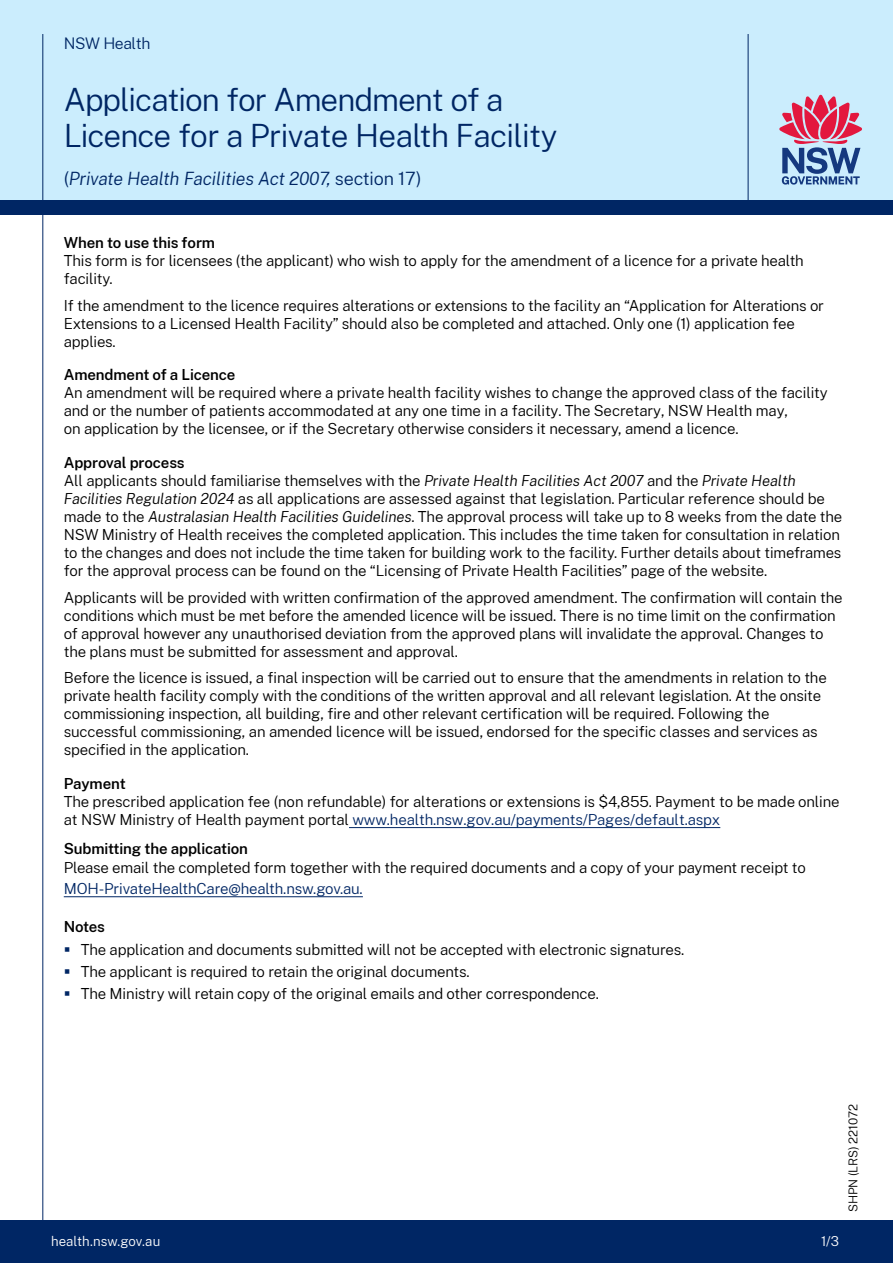
<style>
.page{position:relative;width:893px;height:1263px;background:#fff}
.page>*{position:absolute;margin:0;border:0;box-sizing:border-box;transform-origin:0 0}
.t1{font:300 31.5px/36px "Public Sans";letter-spacing:-.03em;color:#002664}
.t2{font:italic 300 18px "Public Sans";letter-spacing:-.015em;color:#002664}
.t3{font:300 15.75px "Public Sans";letter-spacing:-.03em;color:#002664}
.t4{font:300 15px/18px "Public Sans";letter-spacing:-.01em;color:#000}
.t5{font:600 15px "Public Sans";letter-spacing:-.01em;color:#000}
.t6{font:300 15px "Public Sans";letter-spacing:-.01em;color:#002664}
.t7{font:300 13.5px "Public Sans";letter-spacing:.005em;color:#fff}
.t8{font:300 12px "Public Sans";letter-spacing:-.01em;color:#000}
.s1{font-style:normal}
.s2{font-weight:600}
.s3{font-style:italic}
.s4{color:#002664}
</style>
<div class="page">
<div style="left:0;top:1220px;width:893px;height:43px;background:#002664"></div>
<div style="left:0;top:0;width:893px;height:200px;background:#cbedfd"></div>
<div style="left:0;top:200px;width:893px;height:15px;background:#002664"></div>
<hr style="left:43px;top:34px;width:1px;height:1186px;background:#002664">
<hr style="left:748px;top:34px;width:1px;height:170px;background:#002664">
<svg style="left:779px;top:95px;width:83px;height:90px"></svg>
<hr style="left:64px;top:896px;width:299px;height:1px;background:#002664">
<hr style="left:349px;top:827px;width:371px;height:1px;background:#002664">
<p class="t3" style="left:64px;top:32px;width:88px">NSW Health</p>
<h1 class="t1" style="left:64px;top:80px;width:495px">Application for Amendment of a<br>Licence for a Private Health Facility</h1>
<p class="t2" style="left:64px;top:166px;width:359px"><span class="s1">(</span>Private Health Facilities Act 2007, <span class="s1">section 17)</span></p>
<p class="t5" style="left:64px;top:232px;width:153px">When to use this form</p>
<p class="t4" style="left:64px;top:251px;width:742px">This form is for licensees (the applicant) who wish to apply for the amendment of a licence for a private health facility.</p>
<p class="t4" style="left:64px;top:296px;width:762px">If the amendment to the licence requires alterations or extensions to the facility an “Application for Alterations or<br>Extensions to a Licensed Health Facility” should also be completed and attached. Only one (1) application fee applies.</p>
<p class="t5" style="left:64px;top:364px;width:173px">Amendment of a Licence</p>
<p class="t4" style="left:64px;top:383px;width:765px">An amendment will be required where a private health facility wishes to change the approved class of the facility and or the number of patients accommodated at any one time in a facility. The Secretary, NSW Health may,<br>on application by the licensee, or if the Secretary otherwise considers it necessary, amend a licence.</p>
<p class="t4" style="left:64px;top:453px;width:780px"><span class="s2">Approval process<br></span>All applicants should familiarise themselves with the <span class="s3">Private Health Facilities Act 2007</span> and the <span class="s3">Private Health Facilities Regulation 2024</span> as all applications are assessed against that legislation. Particular reference should be made to the <span class="s3">Australasian Health Facilities Guidelines</span>. The approval process will take up to 8 weeks from the date the NSW Ministry of Health receives the completed application. This includes the time taken for consultation in relation to the changes and does not include the time taken for building work to the facility. Further details about timeframes for the approval process can be found on the “Licensing of Private Health Facilities” page of the website.</p>
<p class="t4" style="left:64px;top:588px;width:780px">Applicants will be provided with written confirmation of the approved amendment. The confirmation will contain the conditions which must be met before the amended licence will be issued. There is no time limit on the confirmation of approval however any unauthorised deviation from the approved plans will invalidate the approval. Changes to the plans must be submitted for assessment and approval.</p>
<p class="t4" style="left:64px;top:668px;width:765px">Before the licence is issued, a final inspection will be carried out to ensure that the amendments in relation to the private health facility comply with the conditions of the written approval and all relevant legislation. At the onsite commissioning inspection, all building, fire and other relevant certification will be required. Following the successful commissioning, an amended licence will be issued, endorsed for the specific classes and services as specified in the application.</p>
<p class="t5" style="left:64px;top:773px;width:64px">Payment</p>
<p class="t4" style="left:64px;top:792px;width:777px">The prescribed application fee (non refundable) for alterations or extensions is $4,855. Payment to be made online at NSW Ministry of Health payment portal <span class="s4">www.health.nsw.gov.au/payments/Pages/default.aspx</span></p>
<p class="t5" style="left:64px;top:838px;width:186px">Submitting the application</p>
<p class="t4" style="left:64px;top:858px;width:744px">Please email the completed form together with the required documents and a copy of your payment receipt to</p>
<p class="t6" style="left:64px;top:878px;width:301px">MOH-PrivateHealthCare@health.nsw.gov.au.</p>
<p class="t5" style="left:64px;top:916px;width:43px">Notes</p>
<p class="t4" style="left:64px;top:939px;width:622px"><span class="s4">▪</span> The application and documents submitted will not be accepted with electronic signatures.</p>
<p class="t4" style="left:64px;top:962px;width:407px"><span class="s4">▪</span> The applicant is required to retain the original documents.</p>
<p class="t4" style="left:64px;top:984px;width:537px"><span class="s4">▪</span> The Ministry will retain copy of the original emails and other correspondence.</p>
<p class="t7" style="left:51px;top:1232px;width:111px">health.nsw.gov.au</p>
<p class="t7" style="left:821px;top:1232px;width:20px">1/3</p>
<p class="t8" style="left:845px;top:1212px;width:109px;rotate:-90deg">SHPN (LRS) 221072</p>
</div>
